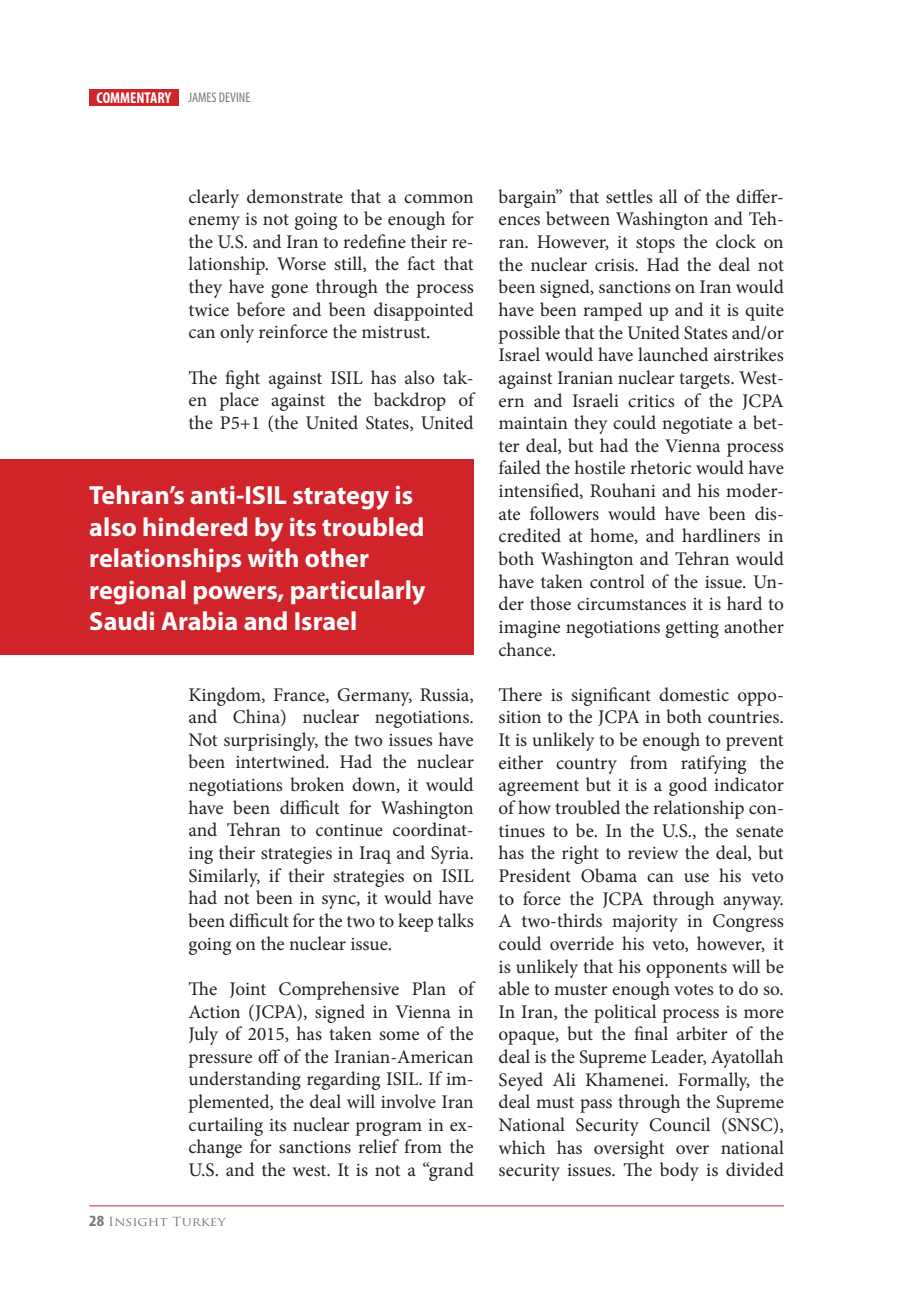
<style>
.page{position:relative;width:898px;height:1290px;background:#fff}
.page>*{position:absolute;margin:0;border:0;box-sizing:border-box;transform-origin:0 0}
.t1{font:700 26.25px/31.5px "Myriad Pro";color:#fff}
.t2{font:19.25px/22.6px "Minion Pro";letter-spacing:-.005em;color:#231f20;text-align:justify}
.t3{font:condensed 14px "Myriad Pro";color:#76787b}
.t4{font:12.25px "Trajan Pro";color:#76787b;scale:1.11 1}
.s1{font-weight:700;font-size:15.75px;color:#fff}
.s2{font-family:"Myriad Pro";font-weight:700;font-stretch:condensed;font-size:15.75px}
</style>
<div class="page">
<div style="left:89px;top:89px;width:90px;height:17px;background:#d1232a"></div>
<hr style="left:89px;top:1205px;width:695px;height:1px;background:#d1232a">
<div style="left:0;top:459px;width:474px;height:196px;background:#d1232a"></div>
<p class="t3" style="left:97px;top:89px;width:155px"><span class="s1">COMMENTARY</span> JAMES DEVINE</p>
<p class="t2" style="left:189px;top:185px;width:287px">clearly demonstrate that a common enemy is not going to be enough for the U.S. and Iran to redefine their re&shy;lationship. Worse still, the fact that they have gone through the process twice before and been disappointed can only reinforce the mistrust.</p>
<p class="t2" style="left:189px;top:366px;width:287px">The fight against ISIL has also tak&shy;en place against the backdrop of the P5+1 (the United States, United</p>
<h1 class="t1" style="left:89px;top:479px;width:338px">Tehran’s anti-ISIL strategy is also hindered by its troubled relationships with other regional powers, particularly<br>Saudi Arabia and Israel</h1>
<p class="t2" style="left:189px;top:683px;width:287px">Kingdom, France, Germany, Russia, and China) nuclear negotiations.<br>Not surprisingly, the two issues have been intertwined. Had the nuclear negotiations broken down, it would have been difficult for Washington and Tehran to continue coordinat&shy;ing their strategies in Iraq and Syria.<br>Similarly, if their strategies on ISIL had not been in sync, it would have been difficult for the two to keep talks going on the nuclear issue.</p>
<p class="t2" style="left:189px;top:977px;width:287px">The Joint Comprehensive Plan of Action (JCPA), signed in Vienna in July of 2015, has taken some of the pressure off of the Iranian-American understanding regarding ISIL. If im&shy;plemented, the deal will involve Iran curtailing its nuclear program in ex&shy;change for sanctions relief from the U.S. and the west. It is not a “grand</p>
<p class="t4" style="left:89px;top:1213px;width:124px"><span class="s2">28</span> Insight Turkey</p>
<p class="t2" style="left:499px;top:185px;width:287px">bargain” that settles all of the differ&shy;ences between Washington and Teh&shy;ran. However, it stops the clock on the nuclear crisis. Had the deal not been signed, sanctions on Iran would have been ramped up and it is quite possible that the United States and/or Israel would have launched airstrikes against Iranian nuclear targets. West&shy;ern and Israeli critics of the JCPA maintain they could negotiate a bet&shy;ter deal, but had the Vienna process failed the hostile rhetoric would have intensified, Rouhani and his moder&shy;ate followers would have been dis&shy;credited at home, and hardliners in both Washington and Tehran would have taken control of the issue. Un&shy;der those circumstances it is hard to imagine negotiations getting another chance.</p>
<p class="t2" style="left:499px;top:683px;width:287px">There is significant domestic oppo&shy;sition to the JCPA in both countries.<br>It is unlikely to be enough to prevent either country from ratifying the agreement but it is a good indicator of how troubled the relationship con&shy;tinues to be. In the U.S., the senate has the right to review the deal, but President Obama can use his veto to force the JCPA through anyway.<br>A two-thirds majority in Congress could override his veto, however, it is unlikely that his opponents will be able to muster enough votes to do so.<br>In Iran, the political process is more opaque, but the final arbiter of the deal is the Supreme Leader, Ayatollah Seyed Ali Khamenei. Formally, the deal must pass through the Supreme National Security Council (SNSC), which has oversight over national security issues. The body is divided</p>
</div>
